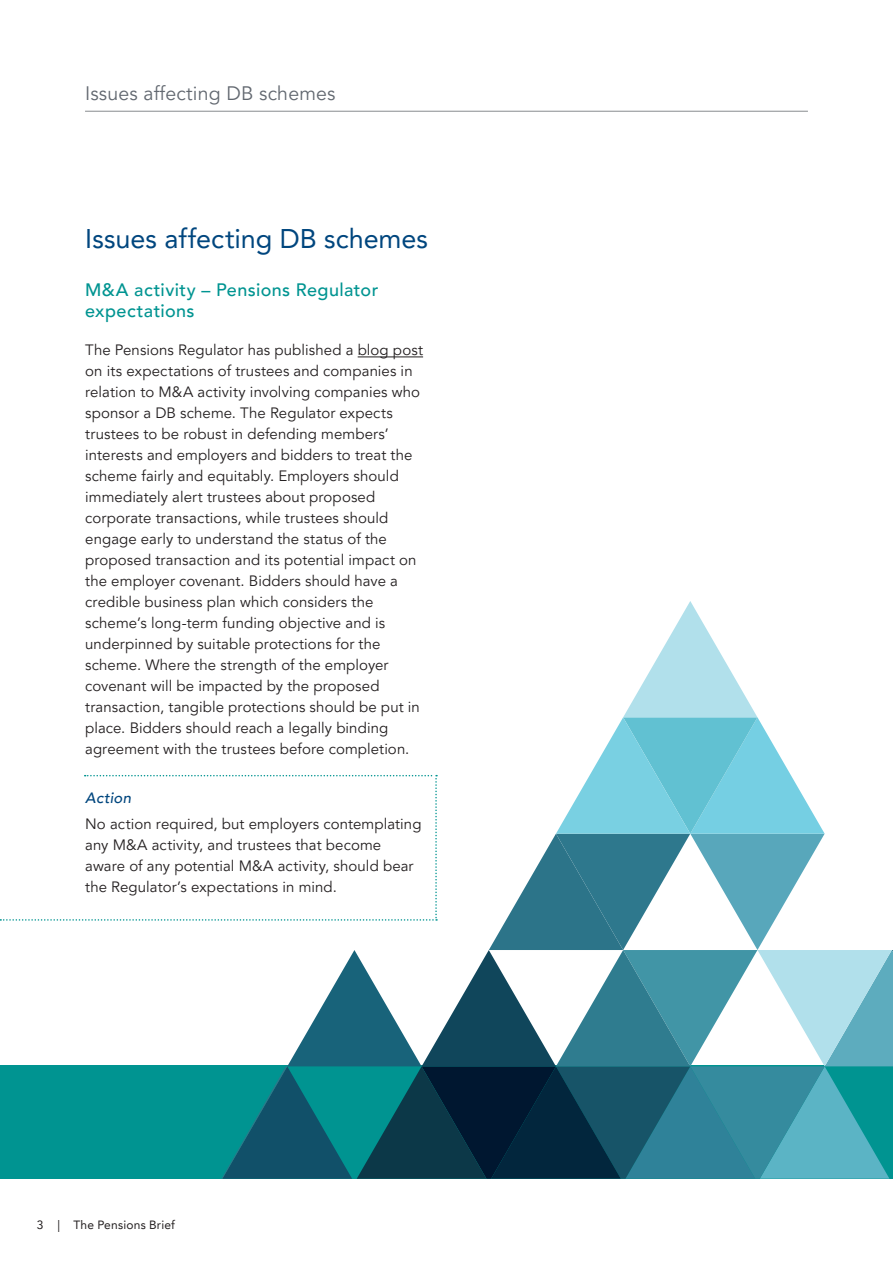
<style>
.page{position:relative;width:893px;height:1263px;background:#fff}
.page>*{position:absolute;margin:0;border:0;box-sizing:border-box;transform-origin:0 0}
.Subhead_L1{font:27px "Avenir LT Pro";letter-spacing:-.005em;color:#00467e}
.Headings_L2_Subhead{font:19.5px "Avenir LT Pro";letter-spacing:.01em;color:#626870}
.Subhead_L2{font:500 18px/21px "Avenir LT Pro";letter-spacing:.02em;color:#009491}
.Body_copy{font:15px/21px "Avenir LT Pro";letter-spacing:.005em;color:#231f20}
.Subhead_L3{font:italic 500 15px "Avenir LT Pro";letter-spacing:.02em;color:#00467e}
.t1{font:12px "Avenir LT Pro";letter-spacing:.015em;color:#231f20}
</style>
<div class="page">
<hr style="left:85px;top:111px;width:723px;height:1px;background:#888c8f">
<svg style="left:0;top:601px;width:893px;height:578px"></svg>
<hr style="left:358px;top:356px;width:65px;height:1px;background:#231f20">
<p class="Headings_L2_Subhead" style="left:85px;top:81px;width:252px">Issues affecting DB schemes</p>
<p class="Subhead_L1" style="left:85px;top:222px;width:344px">Issues affecting DB schemes</p>
<p class="Subhead_L2" style="left:85px;top:280px;width:295px">M&amp;A activity – Pensions Regulator expectations</p>
<p class="Body_copy" style="left:85px;top:340px;width:339px">The Pensions Regulator has published a blog post on its expectations of trustees and companies in relation to M&amp;A activity involving companies who sponsor a DB scheme. The Regulator expects trustees to be robust in defending members’ interests and employers and bidders to treat the scheme fairly and equitably. Employers should immediately alert trustees about proposed corporate transactions, while trustees should engage early to understand the status of the proposed transaction and its potential impact on the employer covenant. Bidders should have a credible business plan which considers the scheme’s long-term funding objective and is underpinned by suitable protections for the scheme. Where the strength of the employer covenant will be impacted by the proposed transaction, tangible protections should be put in place. Bidders should reach a legally binding agreement with the trustees before completion.</p>
<p class="Subhead_L3" style="left:85px;top:789px;width:47px">Action</p>
<p class="Body_copy" style="left:85px;top:814px;width:338px">No action required, but employers contemplating any M&amp;A activity, and trustees that become aware of any potential M&amp;A activity, should bear the Regulator’s expectations in mind.</p>
<p class="t1" style="left:37px;top:1217px;width:140px">3 | The Pensions Brief</p>
</div>
